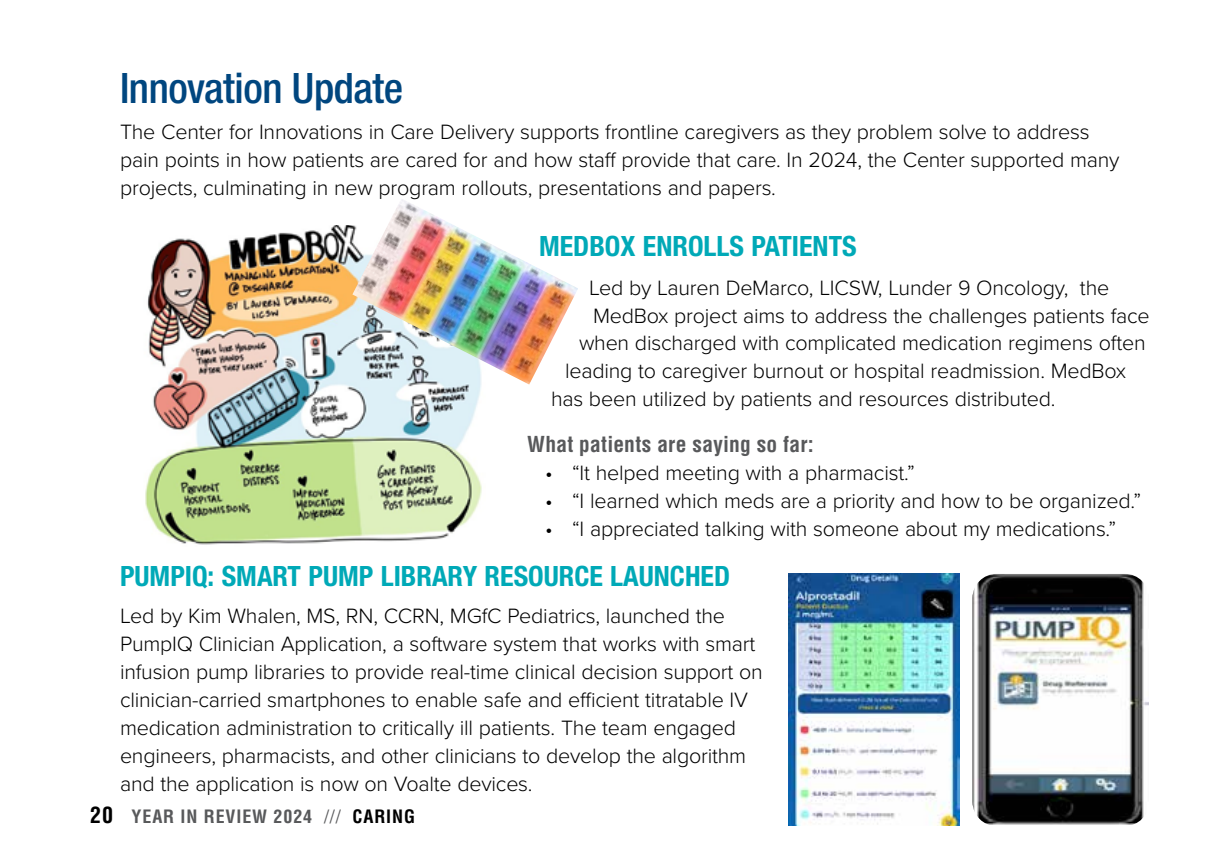
<style>
.page{position:relative;width:1224px;height:864px;background:#fff}
.page>*{position:absolute;margin:0;border:0;box-sizing:border-box;transform-origin:0 0}
.t1{font:500 condensed 42px "Helvetica Neue LT Std";letter-spacing:-.01em;color:#00467f}
.t2{font:700 condensed 28px "Helvetica Neue LT Std";color:#00a9b7}
.t3{font:300 21.6px/28px "Proxima Nova";letter-spacing:-.01em;color:#000}
.t4{font:700 condensed 21.6px "Helvetica LT Std";letter-spacing:.01em;color:#58595b}
.t5{font:700 condensed 18px "Helvetica LT Std";letter-spacing:.05em;color:#58595b}
.s1{font-size:22px;color:#000}
.s2{font-weight:400}
.s3{color:#000}
</style>
<div class="page">
<img style="left:145px;top:225px;width:337px;height:320px">
<img style="left:352px;top:199px;width:226px;height:186px">
<img style="left:788px;top:574px;width:172px;height:252px">
<img style="left:973px;top:574px;width:176px;height:251px">
<h1 class="t1" style="left:120px;top:63px;width:285px">Innovation Update</h1>
<p class="t3" style="left:120px;top:117px;width:1001px">The Center for Innovations in Care Delivery supports frontline caregivers as they problem solve to address pain points in how patients are cared for and how staff provide that care. In 2024, the Center supported many projects, culminating in new program rollouts, presentations and papers.</p>
<p class="t2" style="left:539px;top:229px;width:319px">MEDBOX ENROLLS PATIENTS</p>
<p class="t3" style="left:589px;top:272px;width:522px">Led by Lauren DeMarco, LICSW, Lunder 9 Oncology, the</p>
<p class="t3" style="left:593px;top:300px;width:558px">MedBox project aims to address the challenges patients face</p>
<p class="t3" style="left:579px;top:328px;width:568px">when discharged with complicated medication regimens often</p>
<p class="t3" style="left:565px;top:356px;width:563px">leading to caregiver burnout or hospital readmission. MedBox</p>
<p class="t3" style="left:551px;top:384px;width:506px">has been utilized by patients and resources distributed.</p>
<p class="t4" style="left:527px;top:431px;width:288px">What patients are saying so far:</p>
<p class="t3" style="left:545px;top:458px;width:371px">• “It helped meeting with a pharmacist.”</p>
<p class="t3" style="left:545px;top:486px;width:598px">• “I learned which meds are a priority and how to be organized.”</p>
<p class="t3" style="left:545px;top:514px;width:573px">• “I appreciated talking with someone about my medications.”</p>
<p class="t2" style="left:120px;top:559px;width:612px">PUMPIQ: SMART PUMP LIBRARY RESOURCE LAUNCHED</p>
<p class="t3" style="left:120px;top:600px;width:644px">Led by Kim Whalen, MS, RN, CCRN, MGfC Pediatrics, launched the PumpIQ Clinician Application, a software system that works with smart infusion pump libraries to provide real-time clinical decision support on clinician-carried smartphones to enable safe and efficient titratable IV medication administration to critically ill patients. The team engaged engineers, pharmacists, and other clinicians to develop the algorithm and the application is now on Voalte devices.</p>
<p class="t5" style="left:90px;top:805px;width:327px"><span class="s1">20</span> YEAR IN REVIEW 2024 <span class="s2">///</span> <span class="s3">CARING</span></p>
</div>
